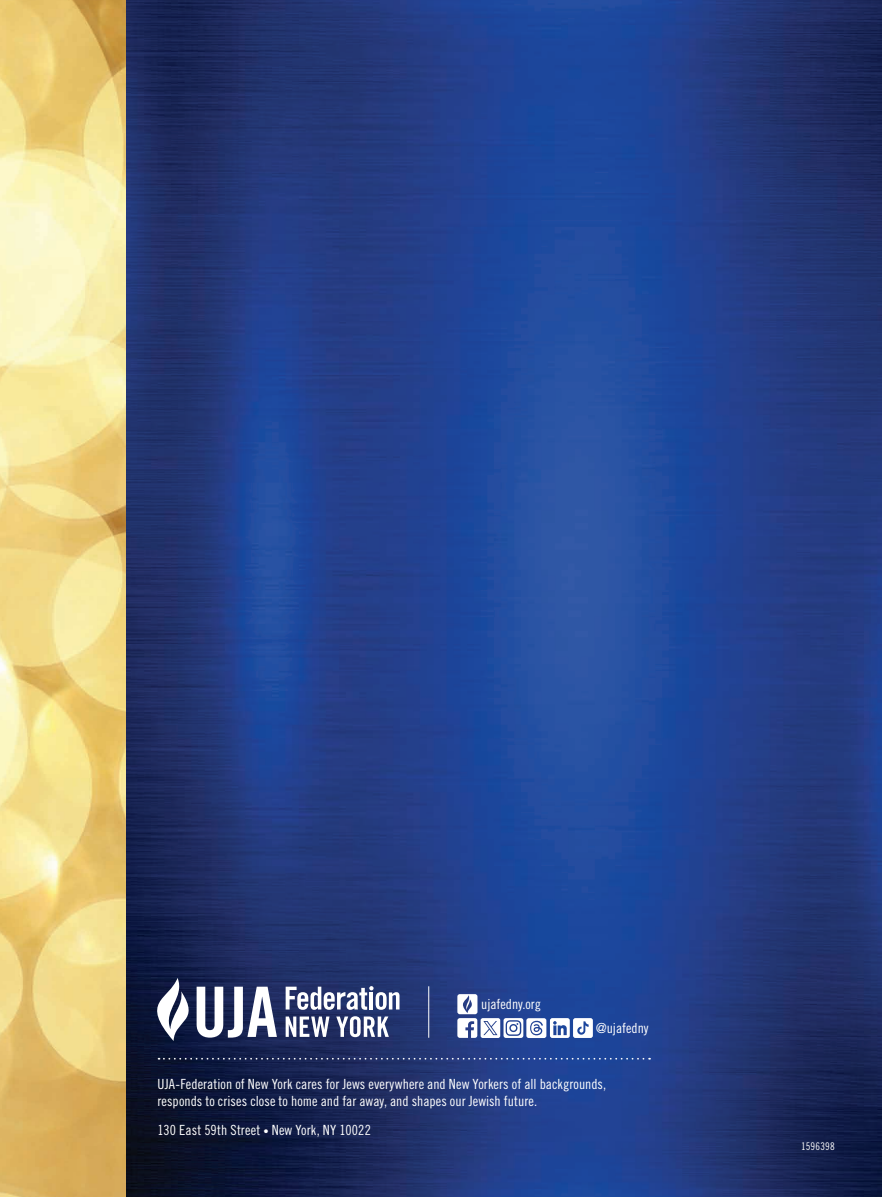
<style>
.page{position:relative;width:882px;height:1197px;background:#fff}
.page>*{position:absolute;margin:0;border:0;box-sizing:border-box;transform-origin:0 0}
.t1{font:14px/17.5px "Trade Gothic LT Std Cn 18";letter-spacing:.005em;color:#fff}
.t2{font:13.83px "Trade Gothic LT Std Cn 18";color:#fff}
.t3{font:10.5px "Trade Gothic LT Std Cn 18";letter-spacing:.015em;color:#fff}
.s1{font-size:10.5px}
</style>
<div class="page">
<img style="left:0;top:0;width:882px;height:1197px">
<svg style="left:159px;top:1058px;width:491px;height:2px"></svg>
<svg style="left:286px;top:1017px;width:43px;height:20px"></svg>
<svg style="left:336px;top:1016px;width:53px;height:21px"></svg>
<svg style="left:286px;top:986px;width:114px;height:24px"></svg>
<svg style="left:139px;top:978px;width:138px;height:63px"></svg>
<hr style="left:428px;top:986px;width:1px;height:52px;background:#fff">
<svg style="left:457px;top:994px;width:136px;height:44px"></svg>
<p class="t2" style="left:481px;top:996px;width:61px">ujafedny.org</p>
<p class="t2" style="left:596px;top:1020px;width:54px">@ujafedny</p>
<p class="t1" style="left:158px;top:1075px;width:450px">UJA-Federation of New York cares for Jews everywhere and New Yorkers of all backgrounds, responds to crises close to home and far away, and shapes our Jewish future.</p>
<p class="t1" style="left:158px;top:1122px;width:215px">130 East 59th Street <span class="s1">•</span> New York, NY 10022</p>
<p class="t3" style="left:801px;top:1140px;width:35px">1596398</p>
</div>
